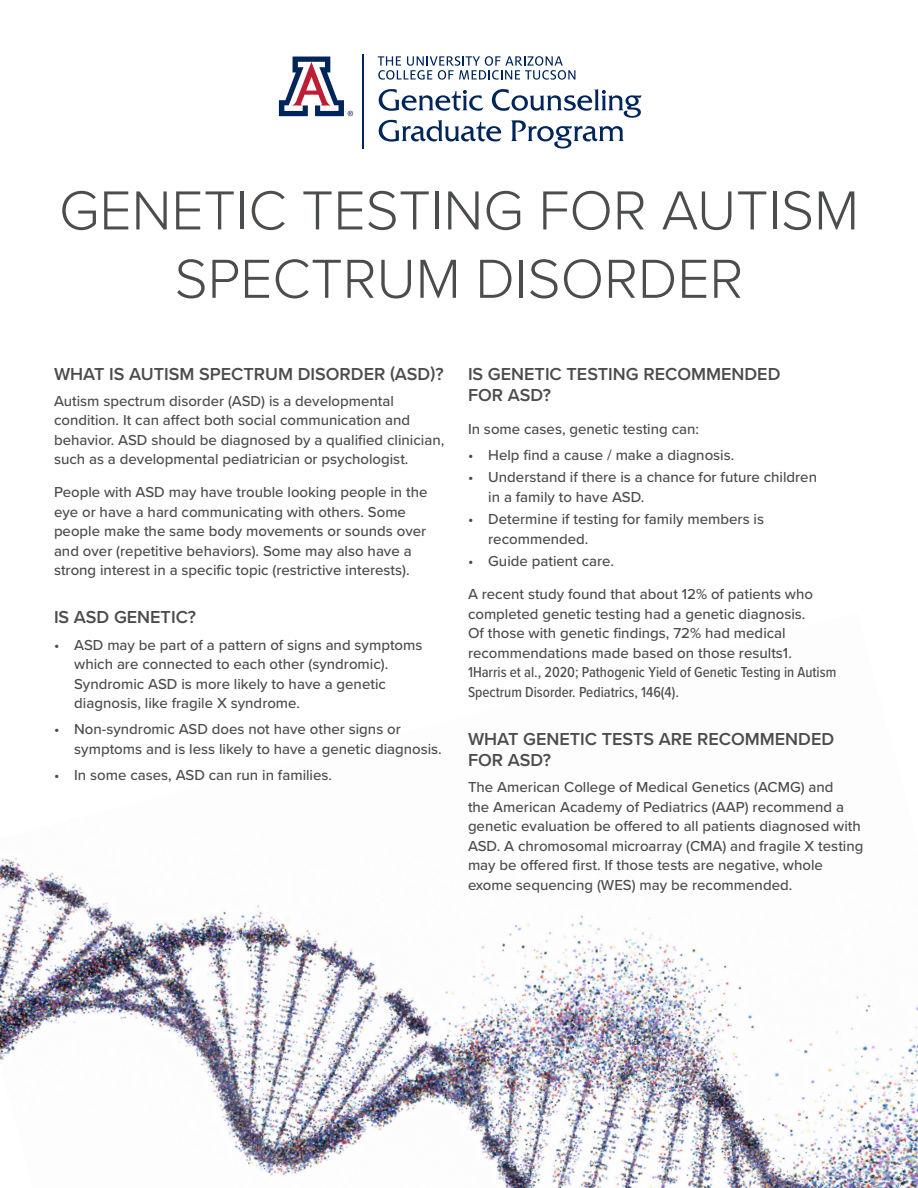
<style>
.page{position:relative;width:918px;height:1188px;background:#fff}
.page>*{position:absolute;margin:0;border:0;box-sizing:border-box;transform-origin:0 0}
.body_copy{font:300 57px/68.4px "Proxima Nova";color:#4b4c4d;text-align:center}
.Headers{font:600 18px/21px "Proxima Nova";color:#4b4c4d}
.bullet_point{font:600 18px/21px "Proxima Nova";color:#4b4c4d}
.body_copy-2{font:500 15px/19.5px "Proxima Nova";color:#4b4c4d}
.body_copy-3{font:500 15px/19.5px "Proxima Nova Cond";color:#4b4c4d}
</style>
<div class="page">
<img style="left:0;top:857px;width:918px;height:331px">
<svg style="left:278px;top:56px;width:75px;height:61px"></svg>
<hr style="left:362px;top:54px;width:1px;height:95px;background:#00255b">
<svg style="left:378px;top:56px;width:197px;height:24px"></svg>
<svg style="left:379px;top:89px;width:263px;height:59px"></svg>
<p class="body_copy" style="left:59px;top:173px;width:802px">GENETIC TESTING FOR AUTISM<br>SPECTRUM DISORDER</p>
<p class="Headers" style="left:54px;top:363px;width:391px">WHAT IS AUTISM SPECTRUM DISORDER (ASD)?</p>
<p class="body_copy-2" style="left:54px;top:391px;width:392px">Autism spectrum disorder (ASD) is a developmental condition. It can affect both social communication and behavior. ASD should be diagnosed by a qualified clinician, such as a developmental pediatrician or psychologist.</p>
<p class="body_copy-2" style="left:54px;top:482px;width:375px">People with ASD may have trouble looking people in the eye or have a hard communicating with others. Some people make the same body movements or sounds over and over (repetitive behaviors). Some may also have a strong interest in a specific topic (restrictive interests).</p>
<p class="Headers" style="left:54px;top:606px;width:144px">IS ASD GENETIC?</p>
<p class="body_copy-2" style="left:74px;top:634px;width:350px;text-indent:-20px">• ASD may be part of a pattern of signs and symptoms which are connected to each other (syndromic).<br>Syndromic ASD is more likely to have a genetic diagnosis, like fragile X syndrome.</p>
<p class="body_copy-2" style="left:74px;top:719px;width:369px;text-indent:-20px">• Non-syndromic ASD does not have other signs or symptoms and is less likely to have a genetic diagnosis.</p>
<p class="body_copy-2" style="left:54px;top:765px;width:280px">• In some cases, ASD can run in families.</p>
<p class="bullet_point" style="left:468px;top:363px;width:314px">IS GENETIC TESTING RECOMMENDED<br>FOR ASD?</p>
<p class="body_copy-2" style="left:468px;top:418px;width:233px">In some cases, genetic testing can:</p>
<p class="body_copy-2" style="left:468px;top:445px;width:268px">• Help find a cause / make a diagnosis.</p>
<p class="body_copy-2" style="left:488px;top:467px;width:330px;text-indent:-20px">• Understand if there is a chance for future children in a family to have ASD.</p>
<p class="body_copy-2" style="left:488px;top:509px;width:277px;text-indent:-20px">• Determine if testing for family members is recommended.</p>
<p class="body_copy-2" style="left:468px;top:551px;width:148px">• Guide patient care.</p>
<p class="body_copy-2" style="left:468px;top:584px;width:347px">A recent study found that about 12% of patients who completed genetic testing had a genetic diagnosis.<br>Of those with genetic findings, 72% had medical recommendations made based on those results1.</p>
<p class="body_copy-3" style="left:468px;top:662px;width:370px">1Harris et al., 2020; Pathogenic Yield of Genetic Testing in Autism<br>Spectrum Disorder. Pediatrics, 146(4).</p>
<p class="Headers" style="left:468px;top:728px;width:368px">WHAT GENETIC TESTS ARE RECOMMENDED<br>FOR ASD?</p>
<p class="body_copy-2" style="left:468px;top:777px;width:397px">The American College of Medical Genetics (ACMG) and<br>the American Academy of Pediatrics (AAP) recommend a genetic evaluation be offered to all patients diagnosed with ASD. A chromosomal microarray (CMA) and fragile X testing may be offered first. If those tests are negative, whole exome sequencing (WES) may be recommended.</p>
</div>
